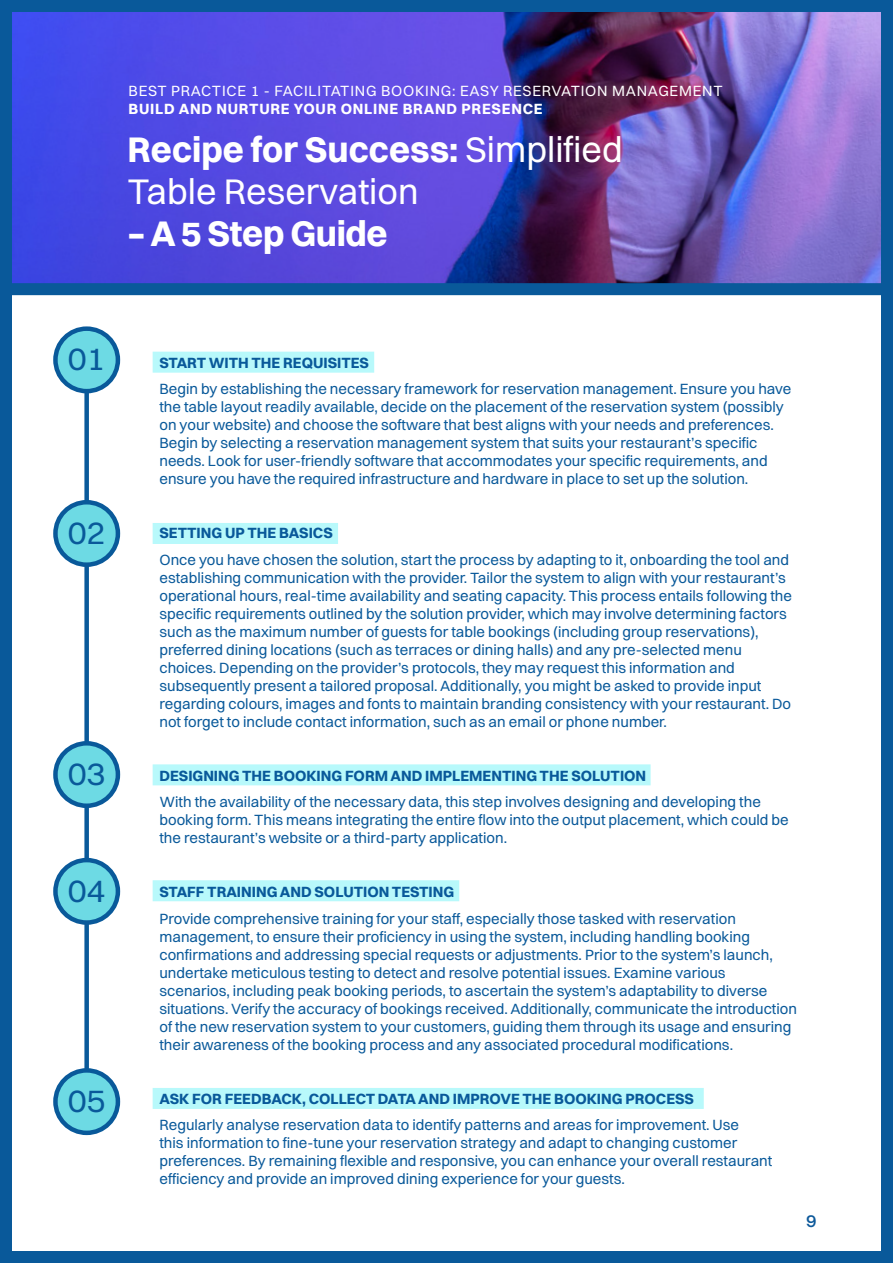
<style>
.page{position:relative;width:893px;height:1263px;background:#fff}
.page>*{position:absolute;margin:0;border:0;box-sizing:border-box;transform-origin:0 0}
.t1{font:36px/42px "Switzer";color:#fff}
.t2{font:700 36px "Switzer";letter-spacing:-.01em;color:#fff}
.t3{font:33px "Switzer";letter-spacing:-.01em;color:#09599a}
.t4{font:500 18px "Switzer";color:#0d599a}
.t5{font:15px/18px "Switzer";color:#09599a}
.t6{font:700 15px "Switzer";color:#09599a}
.t7{font:15px "Switzer";letter-spacing:.05em;color:#fff}
.t8{font:700 15px "Switzer";letter-spacing:.05em;color:#fff}
.s1{font-weight:700}
</style>
<div class="page">
<div style="left:153px;top:352px;width:221px;height:21px;background:#b8f9fb"></div>
<div style="left:153px;top:523px;width:185px;height:21px;background:#b8f9fb"></div>
<div style="left:153px;top:764px;width:498px;height:21px;background:#b8f9fb"></div>
<div style="left:153px;top:880px;width:306px;height:21px;background:#b8f9fb"></div>
<div style="left:153px;top:1088px;width:551px;height:21px;background:#b8f9fb"></div>
<img style="left:13px;top:13px;width:867px;height:270px">
<div style="left:0;top:0;width:893px;height:1263px;border:12px solid #09599a"></div>
<div style="left:84px;top:387px;width:5px;height:700px;background:#09599a"></div>
<div style="left:55px;top:329px;width:63px;height:62px;background:#6ddae4;border-radius:50%"></div>
<div style="left:53px;top:326px;width:67px;height:67px;border:4px solid #09599a;border-radius:50%"></div>
<div style="left:55px;top:502px;width:63px;height:63px;background:#6ddae4;border-radius:50%"></div>
<div style="left:53px;top:500px;width:67px;height:67px;border:4px solid #09599a;border-radius:50%"></div>
<div style="left:55px;top:743px;width:63px;height:63px;background:#6ddae4;border-radius:50%"></div>
<div style="left:53px;top:741px;width:67px;height:67px;border:4px solid #09599a;border-radius:50%"></div>
<div style="left:55px;top:860px;width:63px;height:62px;background:#6ddae4;border-radius:50%"></div>
<div style="left:53px;top:858px;width:67px;height:67px;border:4px solid #09599a;border-radius:50%"></div>
<div style="left:55px;top:1070px;width:63px;height:63px;background:#6ddae4;border-radius:50%"></div>
<div style="left:53px;top:1068px;width:67px;height:67px;border:4px solid #09599a;border-radius:50%"></div>
<div style="left:0;top:283px;width:882px;height:12px;background:#09599a"></div>
<p class="t7" style="left:129px;top:82px;width:596px">BEST PRACTICE 1 - FACILITATING BOOKING: EASY RESERVATION MANAGEMENT</p>
<p class="t8" style="left:129px;top:100px;width:416px">BUILD AND NURTURE YOUR ONLINE BRAND PRESENCE</p>
<h1 class="t1" style="left:128px;top:128px;width:497px"><span class="s1">Recipe for Success:</span> Simplified<br>Table Reservation</h1>
<h1 class="t2" style="left:128px;top:211px;width:262px">– A 5 Step Guide</h1>
<h2 class="t3" style="left:68px;top:339px;width:39px">01</h2>
<h2 class="t3" style="left:68px;top:512px;width:39px">02</h2>
<h2 class="t3" style="left:68px;top:753px;width:39px">03</h2>
<h2 class="t3" style="left:68px;top:870px;width:39px">04</h2>
<h2 class="t3" style="left:68px;top:1080px;width:39px">05</h2>
<p class="t6" style="left:159px;top:353px;width:211px">START WITH THE REQUISITES</p>
<p class="t5" style="left:159px;top:380px;width:633px">Begin by establishing the necessary framework for reservation management. Ensure you have the table layout readily available, decide on the placement of the reservation system (possibly on your website) and choose the software that best aligns with your needs and preferences.<br>Begin by selecting a reservation management system that suits your restaurant’s specific needs. Look for user-friendly software that accommodates your specific requirements, and ensure you have the required infrastructure and hardware in place to set up the solution.</p>
<p class="t6" style="left:159px;top:524px;width:175px">SETTING UP THE BASICS</p>
<p class="t5" style="left:159px;top:550px;width:634px">Once you have chosen the solution, start the process by adapting to it, onboarding the tool and establishing communication with the provider. Tailor the system to align with your restaurant’s operational hours, real-time availability and seating capacity. This process entails following the specific requirements outlined by the solution provider, which may involve determining factors such as the maximum number of guests for table bookings (including group reservations), preferred dining locations (such as terraces or dining halls) and any pre-selected menu choices. Depending on the provider’s protocols, they may request this information and subsequently present a tailored proposal. Additionally, you might be asked to provide input regarding colours, images and fonts to maintain branding consistency with your restaurant. Do not forget to include contact information, such as an email or phone number.</p>
<p class="t6" style="left:159px;top:766px;width:488px">DESIGNING THE BOOKING FORM AND IMPLEMENTING THE SOLUTION</p>
<p class="t5" style="left:159px;top:793px;width:631px">With the availability of the necessary data, this step involves designing and developing the booking form. This means integrating the entire flow into the output placement, which could be the restaurant’s website or a third-party application.</p>
<p class="t6" style="left:159px;top:883px;width:296px">STAFF TRAINING AND SOLUTION TESTING</p>
<p class="t5" style="left:159px;top:909px;width:639px">Provide comprehensive training for your staff, especially those tasked with reservation management, to ensure their proficiency in using the system, including handling booking confirmations and addressing special requests or adjustments. Prior to the system’s launch, undertake meticulous testing to detect and resolve potential issues. Examine various scenarios, including peak booking periods, to ascertain the system’s adaptability to diverse situations. Verify the accuracy of bookings received. Additionally, communicate the introduction of the new reservation system to your customers, guiding them through its usage and ensuring their awareness of the booking process and any associated procedural modifications.</p>
<p class="t6" style="left:159px;top:1089px;width:536px">ASK FOR FEEDBACK, COLLECT DATA AND IMPROVE THE BOOKING PROCESS</p>
<p class="t5" style="left:159px;top:1116px;width:614px">Regularly analyse reservation data to identify patterns and areas for improvement. Use<br>this information to fine-tune your reservation strategy and adapt to changing customer preferences. By remaining flexible and responsive, you can enhance your overall restaurant efficiency and provide an improved dining experience for your guests.</p>
<p class="t4" style="left:806px;top:1210px;width:12px">9</p>
</div>
